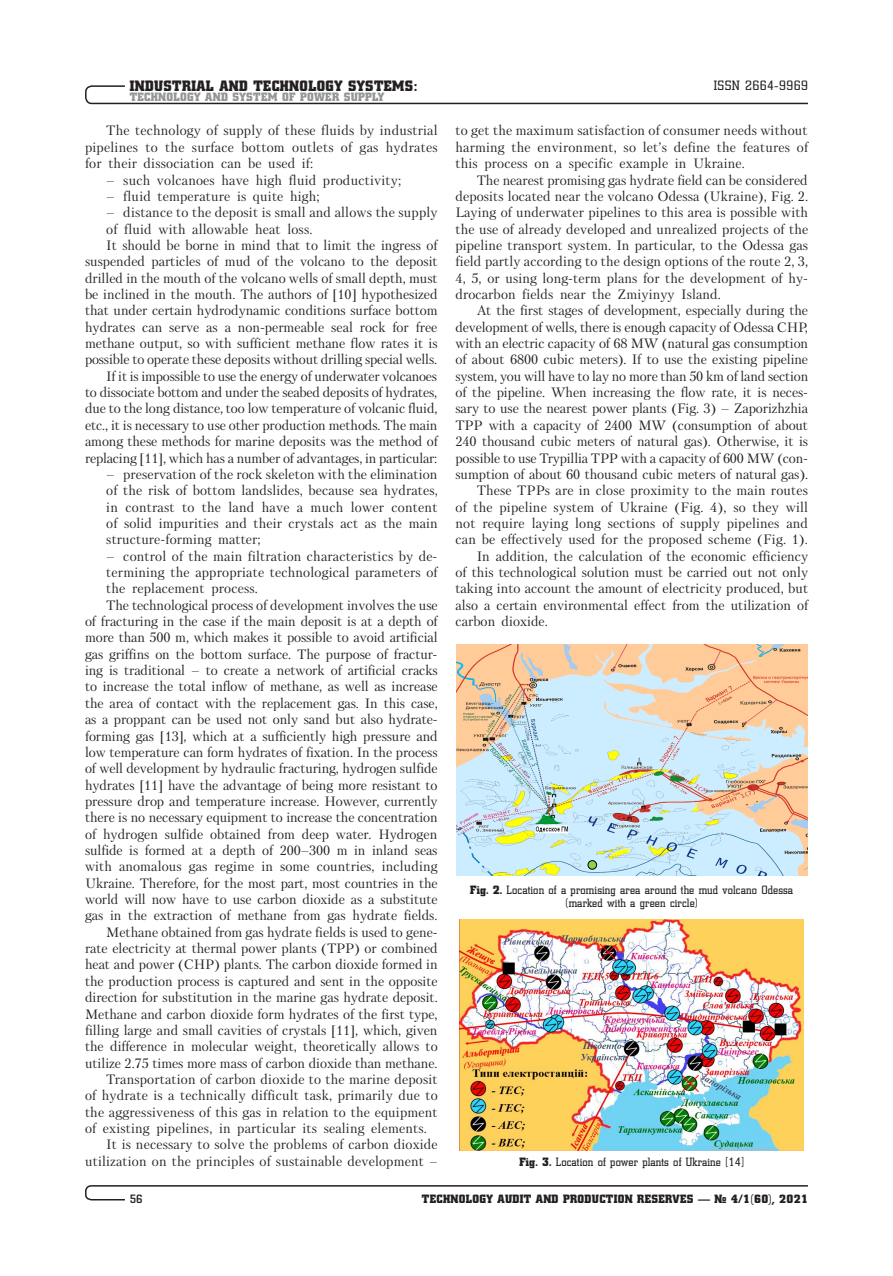
<style>
.page{position:relative;width:893px;height:1276px;background:#fff}
.page>*{position:absolute;margin:0;border:0;box-sizing:border-box;transform-origin:0 0}
.t1{font:15px "Coliseum Black C";letter-spacing:.025em;color:#231f20}
.Отсуп_англ{font:13.5px/16.4px "Petersburg C";letter-spacing:-.005em;color:#231f20;text-align:justify}
.Отступ_5_Список_англ{font:13.5px/16.4px "Petersburg C";letter-spacing:.01em;color:#231f20;text-align:justify}
.t2{font:13.5px "Coliseum C";letter-spacing:.03em;color:#231f20}
.t3{font:12px/13.5px "Coliseum C";letter-spacing:.015em;color:#231f20;text-align:center}
.t4{font:12px "Coliseum Black C";letter-spacing:.025em;color:#231f20}
.t5{font:12px "Coliseum Black C";letter-spacing:.025em;color:#939598}
.t6{font:700 12px "Coliseum C";color:#231f20}
.s1{font-family:"Coliseum Black C"}
</style>
<div class="page">
<svg style="left:85px;top:85px;width:723px;height:20px"></svg>
<svg style="left:85px;top:1185px;width:723px;height:16px"></svg>
<img style="left:456px;top:644px;width:351px;height:231px">
<div style="left:588px;top:860px;width:9px;height:9px;background:#92d050;border-radius:50%"></div>
<div style="left:587px;top:860px;width:10px;height:9px;border:1px solid #000;border-radius:50%"></div>
<img style="left:460px;top:920px;width:343px;height:230px">
<p class="t1" style="left:130px;top:77px;width:289px">INDUSTRIAL AND TECHNOLOGY SYSTEMS:</p>
<p class="t5" style="left:130px;top:90px;width:256px">TECHNOLOGY AND SYSTEM OF POWER SUPPLY</p>
<p class="Отсуп_англ" style="left:85px;top:122px;width:354px;text-indent:21px">The technology of supply of these fluids by industrial pipelines to the surface bottom outlets of gas hydrates for their dissociation can be used if:</p>
<p class="Отступ_5_Список_англ" style="left:106px;top:171px;width:296px">– such volcanoes have high fluid productivity;</p>
<p class="Отступ_5_Список_англ" style="left:106px;top:188px;width:215px">– fluid temperature is quite high;</p>
<p class="Отступ_5_Список_англ" style="left:106px;top:204px;width:333px">– distance to the deposit is small and allows the supply of fluid with allowable heat loss.</p>
<p class="Отсуп_англ" style="left:85px;top:237px;width:354px;text-indent:21px">It should be borne in mind that to limit the ingress of suspended particles of mud of the volcano to the deposit drilled in the mouth of the volcano wells of small depth, must be inclined in the mouth. The authors of [10] hypothesized that under certain hydrodynamic conditions surface bottom hydrates can serve as a non-permeable seal rock for free methane output, so with sufficient methane flow rates it is possible to operate these deposits without drilling special wells.</p>
<p class="Отсуп_англ" style="left:85px;top:368px;width:354px;text-indent:21px">If it is impossible to use the energy of underwater volcanoes to dissociate bottom and under the seabed deposits of hydrates, due to the long distance, too low temperature of volcanic fluid, etc., it is necessary to use other production methods. The main among these methods for marine deposits was the method of replacing [11], which has a number of advantages, in particular:</p>
<p class="Отступ_5_Список_англ" style="left:106px;top:466px;width:333px">– preservation of the rock skeleton with the elimination of the risk of bottom landslides, because sea hydrates, in contrast to the land have a much lower content of solid impurities and their crystals act as the main structure-forming matter;</p>
<p class="Отступ_5_Список_англ" style="left:106px;top:547px;width:333px">– control of the main filtration characteristics by de&shy;termining the appropriate technological parameters of the replacement process.</p>
<p class="Отсуп_англ" style="left:85px;top:596px;width:354px;text-indent:21px">The technological process of development involves the use of fracturing in the case if the main deposit is at a depth of more than 500 m, which makes it possible to avoid artificial gas griffins on the bottom surface. The purpose of fractur&shy;ing is traditional – to create a network of artificial cracks to increase the total inflow of methane, as well as increase the area of contact with the replacement gas. In this case, as a proppant can be used not only sand but also hydrate&shy;forming gas [13], which at a sufficiently high pressure and low temperature can form hydrates of fixation. In the process of well development by hydraulic fracturing, hydrogen sulfide hydrates [11] have the advantage of being more resistant to pressure drop and temperature increase. However, currently there is no necessary equipment to increase the concentration of hydrogen sulfide obtained from deep water. Hydrogen sulfide is formed at a depth of 200–300 m in inland seas with anomalous gas regime in some countries, including Ukraine. Therefore, for the most part, most countries in the world will now have to use carbon dioxide as a substitute gas in the extraction of methane from gas hydrate fields.</p>
<p class="Отсуп_англ" style="left:85px;top:923px;width:354px;text-align:left;text-indent:21px">Methane obtained from gas hydrate fields is used to gene&shy;rate electricity at thermal power plants (TPP) or combined heat and power (CHP) plants. The carbon dioxide formed in the production process is captured and sent in the opposite direction for substitution in the marine gas hydrate deposit.<br>Methane and carbon dioxide form hydrates of the first type, filling large and small cavities of crystals [11], which, given the difference in molecular weight, theoretically allows to utilize 2.75 times more mass of carbon dioxide than methane.</p>
<p class="Отсуп_англ" style="left:85px;top:1071px;width:354px;text-indent:21px">Transportation of carbon dioxide to the marine deposit of hydrate is a technically difficult task, primarily due to the aggressiveness of this gas in relation to the equipment of existing pipelines, in particular its sealing elements.</p>
<p class="Отсуп_англ" style="left:85px;top:1136px;width:354px;text-align:right">It is necessary to solve the problems of carbon dioxide utilization on the principles of sustainable development –</p>
<p class="t2" style="left:714px;top:78px;width:96px">ISSN 2664-9969</p>
<p class="Отсуп_англ" style="left:455px;top:122px;width:354px">to get the maximum satisfaction of consumer needs without harming the environment, so let’s define the features of this process on a specific example in Ukraine.</p>
<p class="Отсуп_англ" style="left:455px;top:171px;width:354px;text-indent:21px">The nearest promising gas hydrate field can be considered deposits located near the volcano Odessa (Ukraine), Fig. 2.<br>Laying of underwater pipelines to this area is possible with the use of already developed and unrealized projects of the pipeline transport system. In particular, to the Odessa gas field partly according to the design options of the route 2, 3, 4, 5, or using long-term plans for the development of hy&shy;drocarbon fields near the Zmiyinyy Island.</p>
<p class="Отсуп_англ" style="left:455px;top:302px;width:354px;text-indent:21px">At the first stages of development, especially during the development of wells, there is enough capacity of Odessa CHP, with an electric capacity of 68 MW (natural gas consumption of about 6800 cubic meters). If to use the existing pipeline system, you will have to lay no more than 50 km of land section of the pipeline. When increasing the flow rate, it is neces&shy;sary to use the nearest power plants (Fig. 3) – Zaporizhzhia TPP with a capacity of 2400 MW (consumption of about 240 thousand cubic meters of natural gas). Otherwise, it is possible to use Trypillia TPP with a capacity of 600 MW (con&shy;sumption of about 60 thousand cubic meters of natural gas).</p>
<p class="Отсуп_англ" style="left:455px;top:482px;width:354px;text-indent:21px">These TPPs are in close proximity to the main routes of the pipeline system of Ukraine (Fig. 4), so they will not require laying long sections of supply pipelines and can be effectively used for the proposed scheme (Fig. 1).</p>
<p class="Отсуп_англ" style="left:455px;top:547px;width:354px;text-indent:21px">In addition, the calculation of the economic efficiency of this technological solution must be carried out not only taking into account the amount of electricity produced, but also a certain environmental effect from the utilization of carbon dioxide.</p>
<p class="t3" style="left:470px;top:882px;width:324px"><span class="s1">Fig. 2.</span> Location of a promising area around the mud volcano Odessa (marked with a green circle)</p>
<p class="t3" style="left:520px;top:1154px;width:226px"><span class="s1">Fig. 3.</span> Location of power plants of Ukraine [14]</p>
<p class="t6" style="left:130px;top:1191px;width:14px">56</p>
<p class="t4" style="left:422px;top:1191px;width:387px">TECHNOLOGY AUDIT AND PRODUCTION RESERVES — № 4/1(60), 2021</p>
</div>
